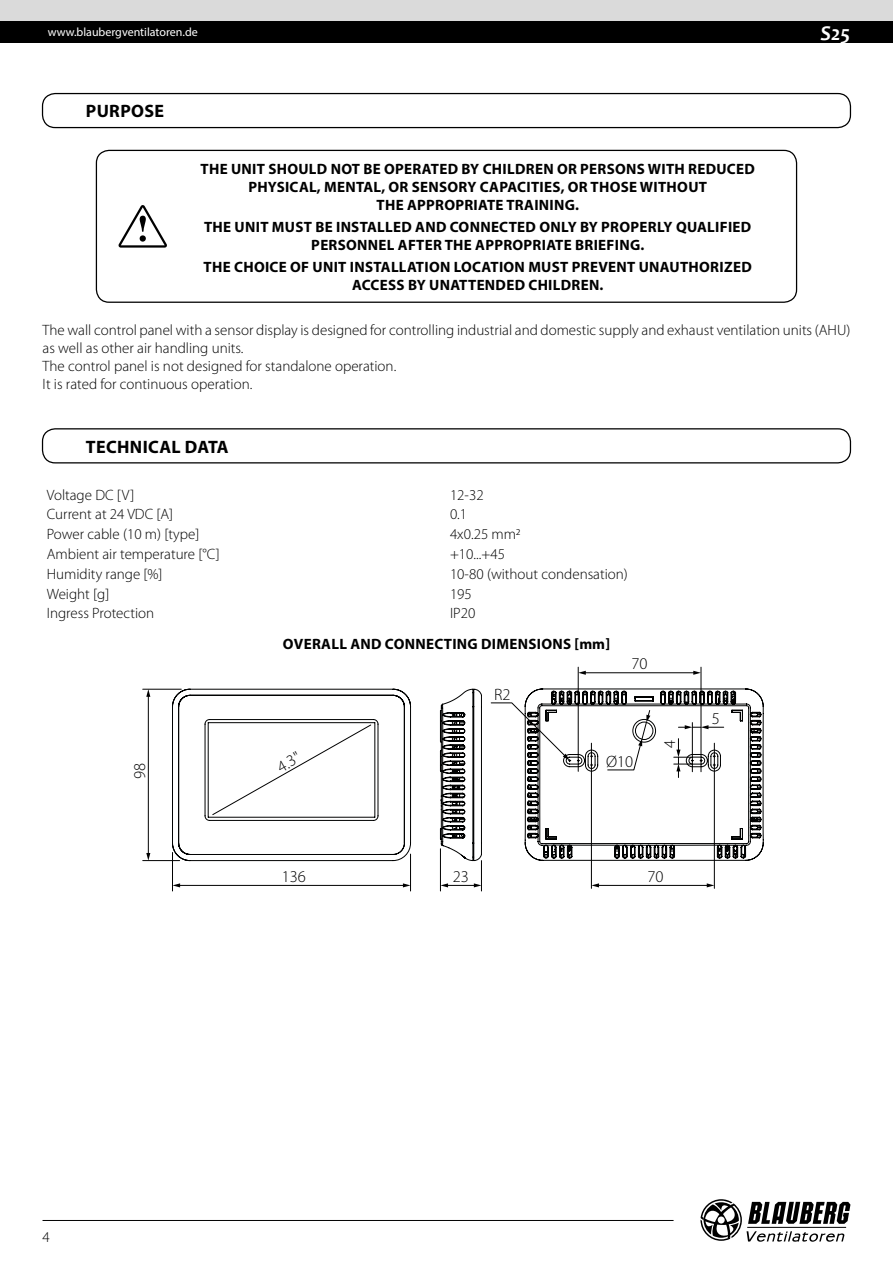
<style>
.page{position:relative;width:893px;height:1263px;background:#fff}
.page>*{position:absolute;margin:0;border:0;box-sizing:border-box;transform-origin:0 0}
.t1{font:italic 700 21px "Candara";color:#fff}
.t2{font:700 18px "Myriad Pro";letter-spacing:.02em;color:#000}
.t3{font:300 16.5px "Myriad Pro";color:#000}
.t4{font:300 15px/18px "Myriad Pro";color:#000}
.t5{font:700 15px/18px "Myriad Pro";letter-spacing:.02em;color:#000;text-align:center}
.t6{font:12px "Myriad Pro";color:#fff}
</style>
<div class="page">
<svg style="left:439px;top:688px;width:43px;height:173px"></svg>
<hr style="left:172px;top:852px;width:1px;height:39px;background:#000">
<hr style="left:143px;top:860px;width:37px;height:1px;background:#000">
<hr style="left:143px;top:689px;width:38px;height:1px;background:#000">
<hr style="left:410px;top:854px;width:1px;height:37px;background:#000">
<hr style="left:440px;top:849px;width:1px;height:42px;background:#000">
<hr style="left:481px;top:860px;width:1px;height:31px;background:#000">
<hr style="left:148px;top:695px;width:1px;height:159px;background:#000">
<svg style="left:146px;top:689px;width:4px;height:8px"></svg>
<svg style="left:146px;top:853px;width:4px;height:7px"></svg>
<hr style="left:179px;top:885px;width:225px;height:1px;background:#000">
<svg style="left:173px;top:883px;width:7px;height:4px"></svg>
<svg style="left:403px;top:883px;width:7px;height:4px"></svg>
<svg style="left:440px;top:883px;width:41px;height:4px"></svg>
<hr style="left:591px;top:743px;width:1px;height:145px;background:#000">
<hr style="left:714px;top:743px;width:1px;height:145px;background:#000">
<hr style="left:598px;top:885px;width:110px;height:1px;background:#000">
<svg style="left:591px;top:883px;width:8px;height:4px"></svg>
<svg style="left:707px;top:883px;width:7px;height:4px"></svg>
<hr style="left:578px;top:667px;width:1px;height:104px;background:#000">
<hr style="left:701px;top:667px;width:1px;height:105px;background:#000">
<hr style="left:584px;top:672px;width:111px;height:1px;background:#000">
<svg style="left:578px;top:671px;width:8px;height:4px"></svg>
<svg style="left:693px;top:671px;width:8px;height:4px"></svg>
<svg style="left:491px;top:688px;width:273px;height:173px"></svg>
<svg style="left:172px;top:688px;width:239px;height:173px"></svg>
<div style="left:42px;top:93px;width:809px;height:35px;border:1px solid #000;border-radius:13px"></div>
<div style="left:96px;top:150px;width:701px;height:153px;border:1px solid #000;border-radius:13px"></div>
<svg style="left:118px;top:205px;width:49px;height:43px"></svg>
<div style="left:42px;top:428px;width:809px;height:35px;border:1px solid #000;border-radius:13px"></div>
<div style="left:0;top:0;width:893px;height:21px;background:#dadada"></div>
<div style="left:0;top:21px;width:893px;height:22px;background:#000"></div>
<svg style="left:700px;top:1199px;width:150px;height:43px"></svg>
<hr style="left:43px;top:1220px;width:631px;height:1px;background:#000">
<p class="t6" style="left:48px;top:25px;width:152px">www.blaubergventilatoren.de</p>
<h1 class="t1" style="left:820px;top:20px;width:31px">S25</h1>
<p class="t2" style="left:86px;top:99px;width:80px">PURPOSE</p>
<p class="t5" style="left:201px;top:159px;width:556px">THE UNIT SHOULD NOT BE OPERATED BY CHILDREN OR PERSONS WITH REDUCED<br>PHYSICAL, MENTAL, OR SENSORY CAPACITIES, OR THOSE WITHOUT<br>THE APPROPRIATE TRAINING.</p>
<p class="t5" style="left:204px;top:217px;width:549px">THE UNIT MUST BE INSTALLED AND CONNECTED ONLY BY PROPERLY QUALIFIED<br>PERSONNEL AFTER THE APPROPRIATE BRIEFING.</p>
<p class="t5" style="left:204px;top:258px;width:550px">THE CHOICE OF UNIT INSTALLATION LOCATION MUST PREVENT UNAUTHORIZED<br>ACCESS BY UNATTENDED CHILDREN.</p>
<p class="t4" style="left:43px;top:322px;width:809px">The wall control panel with a sensor display is designed for controlling industrial and domestic supply and exhaust ventilation units (AHU) as well as other air handling units.<br>The control panel is not designed for standalone operation.<br>It is rated for continuous operation.</p>
<p class="t2" style="left:86px;top:435px;width:144px">TECHNICAL DATA</p>
<p class="t4" style="left:47px;top:486px;width:89px">Voltage DC [V]</p>
<p class="t4" style="left:450px;top:486px;width:35px">12-32</p>
<p class="t4" style="left:47px;top:506px;width:128px">Current at 24 VDC [A]</p>
<p class="t4" style="left:450px;top:506px;width:19px">0.1</p>
<p class="t4" style="left:47px;top:525px;width:154px">Power cable (10 m) [type]</p>
<p class="t4" style="left:450px;top:525px;width:72px">4х0.25 mm2</p>
<p class="t4" style="left:47px;top:545px;width:174px">Ambient air temperature [°C]</p>
<p class="t4" style="left:450px;top:545px;width:56px">+10...+45</p>
<p class="t4" style="left:47px;top:565px;width:117px">Humidity range [%]</p>
<p class="t4" style="left:450px;top:565px;width:179px">10-80 (without condensation)</p>
<p class="t4" style="left:47px;top:585px;width:64px">Weight [g]</p>
<p class="t4" style="left:450px;top:585px;width:23px">195</p>
<p class="t4" style="left:47px;top:605px;width:109px">Ingress Protection</p>
<p class="t4" style="left:450px;top:605px;width:27px">IP20</p>
<p class="t5" style="left:283px;top:634px;width:329px">OVERALL AND CONNECTING DIMENSIONS [mm]</p>
<p class="t3" style="left:130px;top:779px;width:18px;rotate:-90deg">98</p>
<p class="t3" style="left:274px;top:760px;width:25px;rotate:-29deg">4.3"</p>
<p class="t3" style="left:494px;top:685px;width:18px">R2</p>
<p class="t3" style="left:631px;top:655px;width:18px">70</p>
<p class="t3" style="left:606px;top:752px;width:29px">Ø10</p>
<p class="t3" style="left:661px;top:748px;width:10px;rotate:-90deg">4</p>
<p class="t3" style="left:712px;top:709px;width:10px">5</p>
<p class="t3" style="left:282px;top:867px;width:26px">136</p>
<p class="t3" style="left:453px;top:867px;width:18px">23</p>
<p class="t3" style="left:647px;top:867px;width:18px">70</p>
<p class="t4" style="left:43px;top:1228px;width:9px">4</p>
</div>
